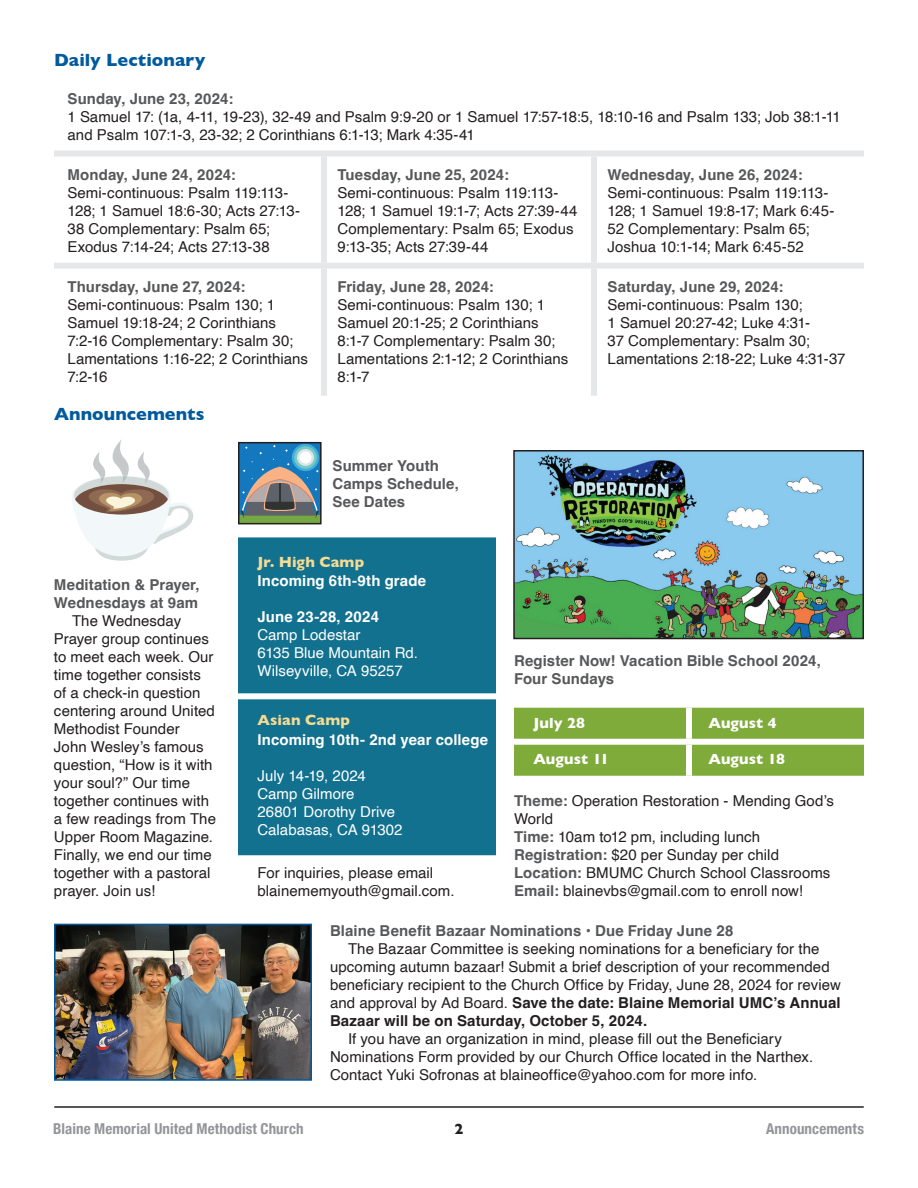
<style>
.page{position:relative;width:918px;height:1188px;background:#fff}
.page>*{position:absolute;margin:0;border:0;box-sizing:border-box;transform-origin:0 0}
.t1{font:700 18px "Gill Sans";letter-spacing:.005em;color:#015a9d}
.t2{font:15px/18px "Helvetica";letter-spacing:.005em;color:#231f20}
.t3{font:700 15px/18px "Helvetica";letter-spacing:.01em;color:#57585a}
.t4{font:15px/18px "Helvetica";letter-spacing:.005em;color:#fff}
.t5{font:700 15px "Helvetica";letter-spacing:.01em;color:#fff}
.t6{font:700 condensed 15px "Helvetica Neue";letter-spacing:.005em;color:#939598}
.t7{font:700 15px "Gill Sans";letter-spacing:.005em;color:#fff}
.t8{font:700 15px "Gill Sans";letter-spacing:.015em;color:#f6db93}
.t9{font:700 15px "Gill Sans";color:#231f20}
.s1{font-weight:700;color:#57585a}
.s2{font-weight:700}
</style>
<div class="page">
<hr style="left:55px;top:1106px;width:808px;height:2px;background:#231f20">
<div style="left:54px;top:151px;width:270px;height:6px;background:#e6e7e9"></div>
<div style="left:324px;top:151px;width:270px;height:6px;background:#e6e7e9"></div>
<div style="left:321px;top:157px;width:6px;height:106px;background:#e6e7e9"></div>
<div style="left:594px;top:151px;width:270px;height:6px;background:#e6e7e9"></div>
<div style="left:591px;top:157px;width:6px;height:106px;background:#e6e7e9"></div>
<div style="left:54px;top:263px;width:270px;height:6px;background:#e6e7e9"></div>
<div style="left:324px;top:263px;width:270px;height:6px;background:#e6e7e9"></div>
<div style="left:321px;top:269px;width:6px;height:127px;background:#e6e7e9"></div>
<div style="left:594px;top:263px;width:270px;height:6px;background:#e6e7e9"></div>
<div style="left:591px;top:269px;width:6px;height:127px;background:#e6e7e9"></div>
<div style="left:238px;top:537px;width:258px;height:318px;background:#11718f"></div>
<div style="left:238px;top:693px;width:258px;height:6px;background:#fff"></div>
<div style="left:239px;top:515px;width:81px;height:9px;background:#75a841"></div>
<svg style="left:241px;top:445px;width:78px;height:73px;background:#62879c"></svg>
<div style="left:238px;top:442px;width:84px;height:82px;border:2px solid #231f20"></div>
<img style="left:516px;top:453px;width:345px;height:183px">
<div style="left:513px;top:450px;width:351px;height:189px;border:2px solid #231f20"></div>
<div style="left:514px;top:708px;width:350px;height:68px;background:#7fab3b"></div>
<div style="left:686px;top:708px;width:6px;height:31px;background:#fff"></div>
<div style="left:514px;top:739px;width:175px;height:6px;background:#fff"></div>
<div style="left:689px;top:739px;width:175px;height:6px;background:#fff"></div>
<div style="left:686px;top:745px;width:6px;height:31px;background:#fff"></div>
<svg style="left:72px;top:439px;width:121px;height:122px"></svg>
<img style="left:57px;top:927px;width:252px;height:151px">
<div style="left:54px;top:924px;width:258px;height:157px;border:2px solid #015a9d"></div>
<p class="t1" style="left:54px;top:46px;width:153px">Daily Lectionary</p>
<p class="t3" style="left:68px;top:91px;width:167px">Sunday, June 23, 2024:</p>
<p class="t2" style="left:68px;top:108px;width:775px">1 Samuel 17: (1a, 4-11, 19-23), 32-49 and Psalm 9:9-20 or 1 Samuel 17:57-18:5, 18:10-16 and Psalm 133; Job 38:1-11 and Psalm 107:1-3, 23-32; 2 Corinthians 6:1-13; Mark 4:35-41</p>
<p class="t3" style="left:68px;top:167px;width:170px">Monday, June 24, 2024:</p>
<p class="t2" style="left:68px;top:184px;width:234px">Semi-continuous: Psalm 119:113-<br>128; 1 Samuel 18:6-30; Acts 27:13-<br>38 Complementary: Psalm 65;<br>Exodus 7:14-24; Acts 27:13-38</p>
<p class="t3" style="left:338px;top:167px;width:173px">Tuesday, June 25, 2024:</p>
<p class="t2" style="left:338px;top:184px;width:241px">Semi-continuous: Psalm 119:113-<br>128; 1 Samuel 19:1-7; Acts 27:39-44<br>Complementary: Psalm 65; Exodus<br>9:13-35; Acts 27:39-44</p>
<p class="t3" style="left:608px;top:167px;width:197px">Wednesday, June 26, 2024:</p>
<p class="t2" style="left:608px;top:184px;width:229px">Semi-continuous: Psalm 119:113-<br>128; 1 Samuel 19:8-17; Mark 6:45-<br>52 Complementary: Psalm 65;<br>Joshua 10:1-14; Mark 6:45-52</p>
<p class="t3" style="left:68px;top:280px;width:179px">Thursday, June 27, 2024:</p>
<p class="t2" style="left:68px;top:296px;width:242px">Semi-continuous: Psalm 130; 1<br>Samuel 19:18-24; 2 Corinthians<br>7:2-16 Complementary: Psalm 30;<br>Lamentations 1:16-22; 2 Corinthians<br>7:2-16</p>
<p class="t1" style="left:54px;top:400px;width:152px">Announcements</p>
<p class="t3" style="left:338px;top:280px;width:158px">Friday, June 28, 2024:</p>
<p class="t2" style="left:338px;top:296px;width:232px">Semi-continuous: Psalm 130; 1<br>Samuel 20:1-25; 2 Corinthians<br>8:1-7 Complementary: Psalm 30;<br>Lamentations 2:1-12; 2 Corinthians<br>8:1-7</p>
<p class="t3" style="left:333px;top:458px;width:128px">Summer Youth<br>Camps Schedule,<br>See Dates</p>
<p class="t3" style="left:608px;top:280px;width:177px">Saturday, June 29, 2024:</p>
<p class="t2" style="left:608px;top:296px;width:240px">Semi-continuous: Psalm 130;<br>1 Samuel 20:27-42; Luke 4:31-<br>37 Complementary: Psalm 30;<br>Lamentations 2:18-22; Luke 4:31-37</p>
<p class="t3" style="left:54px;top:577px;width:147px">Meditation &amp; Prayer,<br>Wednesdays at 9am</p>
<p class="t2" style="left:54px;top:612px;width:164px;text-indent:18px">The Wednesday<br>Prayer group continues to meet each week. Our time together consists of a check-in question centering around United<br>Methodist Founder<br>John Wesley’s famous question, “How is it with your soul?” Our time together continues with a few readings from The<br>Upper Room Magazine.<br>Finally, we end our time together with a pastoral prayer. Join us!</p>
<p class="t8" style="left:258px;top:550px;width:108px">Jr. High Camp</p>
<p class="t5" style="left:258px;top:572px;width:170px">Incoming 6th-9th grade</p>
<p class="t5" style="left:258px;top:608px;width:123px">June 23-28, 2024</p>
<p class="t4" style="left:258px;top:626px;width:162px">Camp Lodestar<br>6135 Blue Mountain Rd.<br>Wilseyville, CA 95257</p>
<p class="t8" style="left:258px;top:708px;width:94px">Asian Camp</p>
<p class="t5" style="left:258px;top:731px;width:232px">Incoming 10th- 2nd year college</p>
<p class="t4" style="left:258px;top:767px;width:147px">July 14-19, 2024<br>Camp Gilmore<br>26801 Dorothy Drive<br>Calabasas, CA 91302</p>
<p class="t2" style="left:257px;top:864px;width:199px">For inquiries, please email blainememyouth@gmail.com.</p>
<p class="t3" style="left:514px;top:653px;width:309px">Register Now! Vacation Bible School 2024,<br>Four Sundays</p>
<p class="t7" style="left:534px;top:711px;width:53px">July 28</p>
<p class="t7" style="left:709px;top:711px;width:70px">August 4</p>
<p class="t7" style="left:534px;top:747px;width:77px">August 11</p>
<p class="t7" style="left:709px;top:747px;width:78px">August 18</p>
<p class="t2" style="left:514px;top:792px;width:321px"><span class="s1">Theme:</span> Operation Restoration - Mending God’s World<br><span class="s1">Time:</span> 10am to12 pm, including lunch <span class="s1">Registration:</span> $20 per Sunday per child <span class="s1">Location:</span> BMUMC Church School Classrooms <span class="s1">Email:</span> blainevbs@gmail.com to enroll now!</p>
<p class="t3" style="left:330px;top:923px;width:405px">Blaine Benefit Bazaar Nominations • Due Friday June 28</p>
<p class="t2" style="left:330px;top:940px;width:512px;text-indent:18px">The Bazaar Committee is seeking nominations for a beneficiary for the upcoming autumn bazaar! Submit a brief description of your recommended beneficiary recipient to the Church Office by Friday, June 28, 2024 for review and approval by Ad Board. <span class="s2">Save the date: Blaine Memorial UMC’s Annual Bazaar will be on Saturday, October 5, 2024.</span></p>
<p class="t2" style="left:330px;top:1030px;width:485px;text-indent:18px">If you have an organization in mind, please fill out the Beneficiary<br>Nominations Form provided by our Church Office located in the Narthex.<br>Contact Yuki Sofronas at blaineoffice@yahoo.com for more info.</p>
<p class="t6" style="left:53px;top:1116px;width:252px">Blaine Memorial United Methodist Church</p>
<p class="t9" style="left:455px;top:1117px;width:10px">2</p>
<p class="t6" style="left:766px;top:1116px;width:99px">Announcements</p>
</div>
